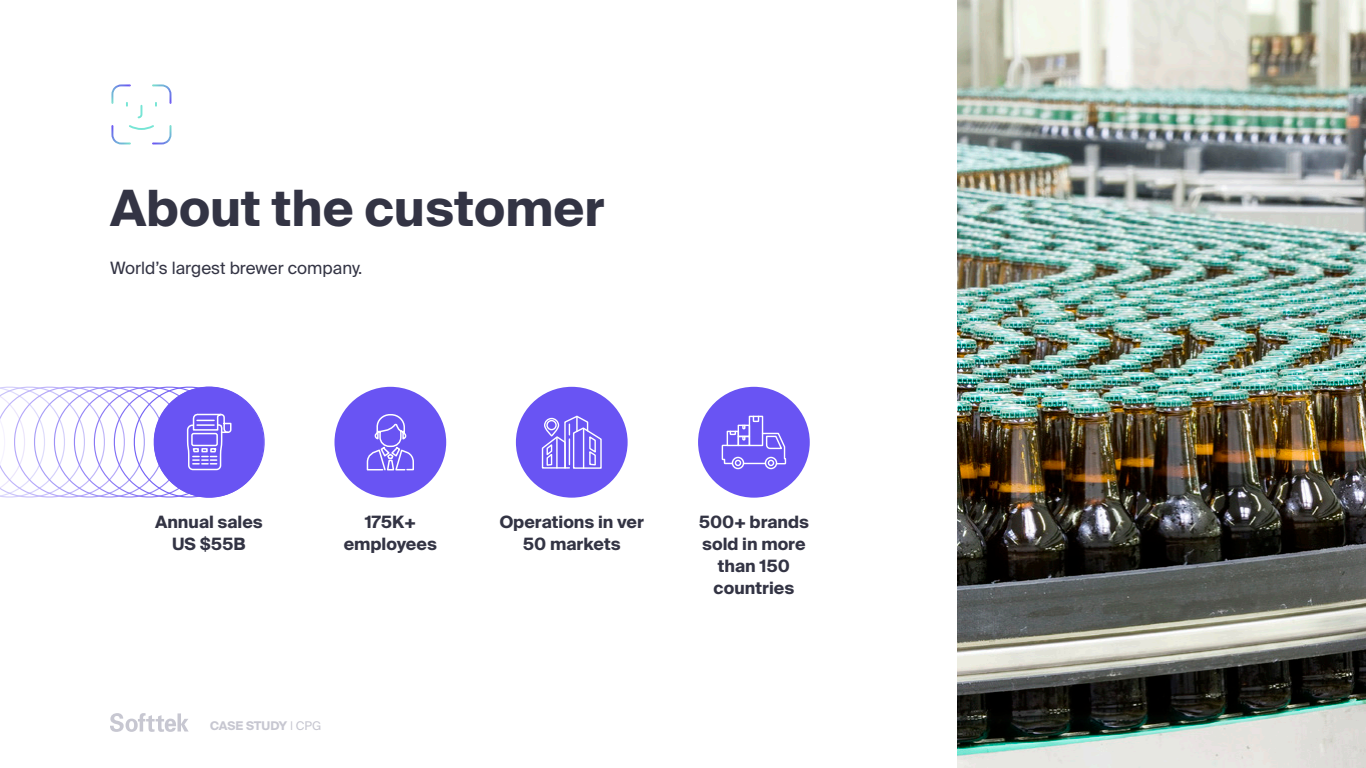
<style>
.page{position:relative;width:1366px;height:768px;background:#fff}
.page>*{position:absolute;margin:0;border:0;box-sizing:border-box;transform-origin:0 0}
.t1{font:700 50px "Suisse Intl";color:#333444}
.t2{font:700 17px/22px "Suisse Intl";color:#333444;text-align:center}
.t3{font:17px "Suisse Intl";color:#333444}
.t4{font:700 12px "Suisse Intl";letter-spacing:-.005em;color:#c7c7d1}
.s1{font-weight:400}
</style>
<div class="page">
<svg style="left:110px;top:713px;width:79px;height:19px"></svg>
<img style="left:957px;top:0;width:409px;height:768px">
<svg style="left:111px;top:84px;width:60px;height:60px"></svg>
<div style="left:335px;top:387px;width:111px;height:111px;background:#6954f3;border-radius:50%"></div>
<div style="left:516px;top:387px;width:112px;height:111px;background:#6954f3;border-radius:50%"></div>
<div style="left:698px;top:387px;width:112px;height:111px;background:#6954f3;border-radius:50%"></div>
<svg style="left:541px;top:415px;width:61px;height:54px"></svg>
<div style="left:544px;top:418px;width:15px;height:19px;border:1px solid #fff;border-radius:7px"></div>
<div style="left:546px;top:420px;width:11px;height:10px;border:1px solid #fff;border-radius:50%"></div>
<div style="left:765px;top:457px;width:12px;height:12px;border:1px solid #fff;border-radius:50%"></div>
<div style="left:732px;top:457px;width:12px;height:12px;border:1px solid #fff;border-radius:50%"></div>
<svg style="left:721px;top:415px;width:66px;height:52px"></svg>
<svg style="left:0;top:386px;width:265px;height:112px"></svg>
<svg style="left:366px;top:414px;width:48px;height:57px"></svg>
<p class="t1" style="left:110px;top:180px;width:496px">About the customer</p>
<p class="t3" style="left:110px;top:258px;width:254px">World’s largest brewer company.</p>
<p class="t2" style="left:155px;top:511px;width:109px">Annual sales<br>US $55B</p>
<p class="t2" style="left:699px;top:511px;width:112px">500+ brands sold in more than 150 countries</p>
<p class="t2" style="left:500px;top:511px;width:146px">Operations in ver<br>50 markets</p>
<p class="t2" style="left:344px;top:511px;width:95px">175K+ employees</p>
<p class="t4" style="left:210px;top:719px;width:113px">CASE STUDY <span class="s1">| CPG</span></p>
</div>
